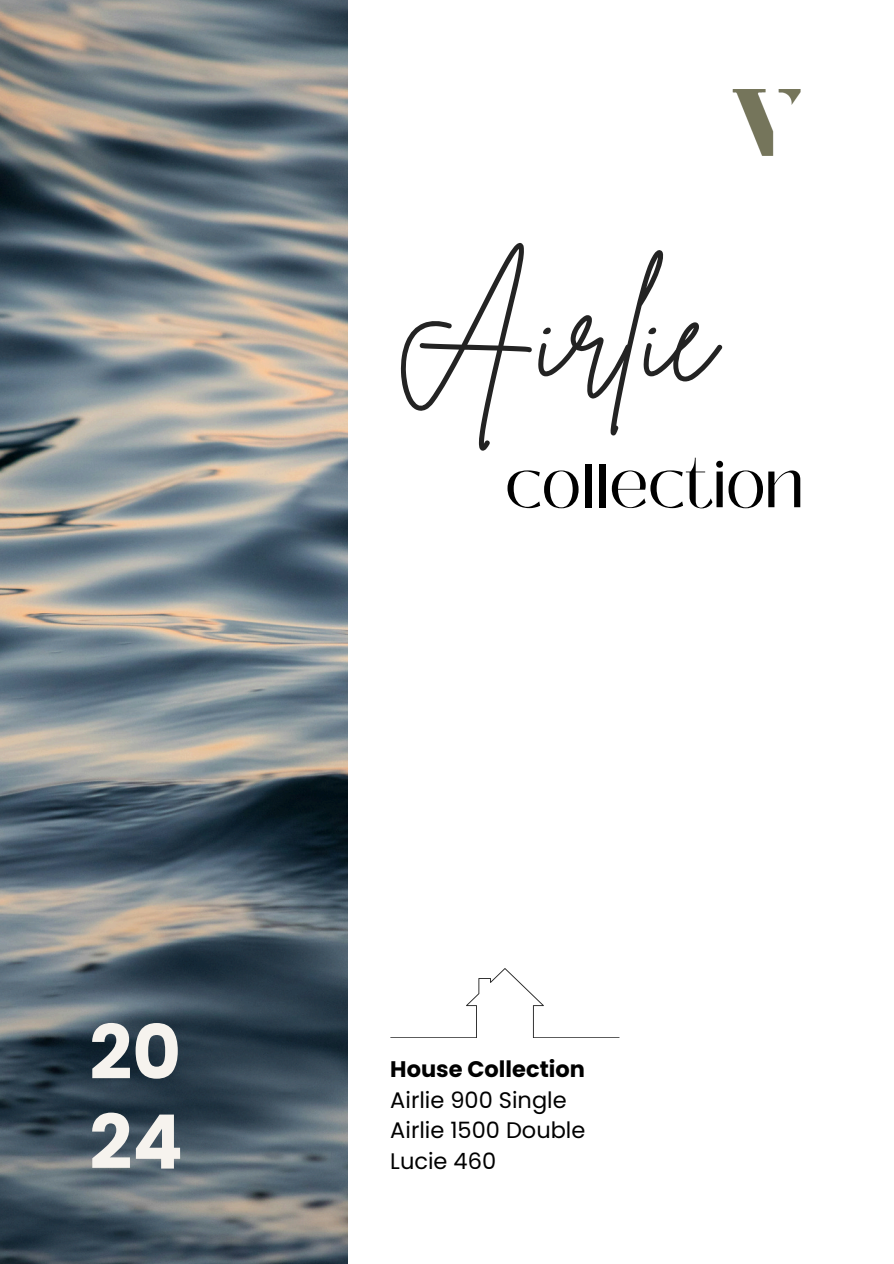
<style>
.page{position:relative;width:894px;height:1264px;background:#fff}
.page>*{position:absolute;margin:0;border:0;box-sizing:border-box;transform-origin:0 0}
.t1{font:130.95px "Brittany Signature";color:#232323}
.t2{font:700 75px "Poppins";color:#f6f3ee}
.t3{font:61.8px "Black Mango";color:#000}
.t4{font:22.5px "Poppins";color:#000}
.t5{font:700 22.5px "Poppins";color:#000}
</style>
<div class="page">
<img style="left:732px;top:89px;width:69px;height:67px">
<svg style="left:466px;top:968px;width:78px;height:69px"></svg>
<img style="left:0;top:0;width:348px;height:1263px">
<p class="t2" style="left:89px;top:1000px;width:93px">20</p>
<p class="t2" style="left:89px;top:1089px;width:95px">24</p>
<p class="t1" style="left:394px;top:250px;width:322px">Airlie</p>
<p class="t3" style="left:505px;top:439px;width:300px">collection</p>
<p class="t5" style="left:390px;top:1053px;width:196px">House Collection</p>
<h1 class="t4" style="left:390px;top:1084px;width:178px">Airlie 900 Single</h1>
<h2 class="t4" style="left:390px;top:1114px;width:196px">Airlie 1500 Double</h2>
<p class="t4" style="left:390px;top:1144px;width:107px">Lucie 460</p>
</div>
